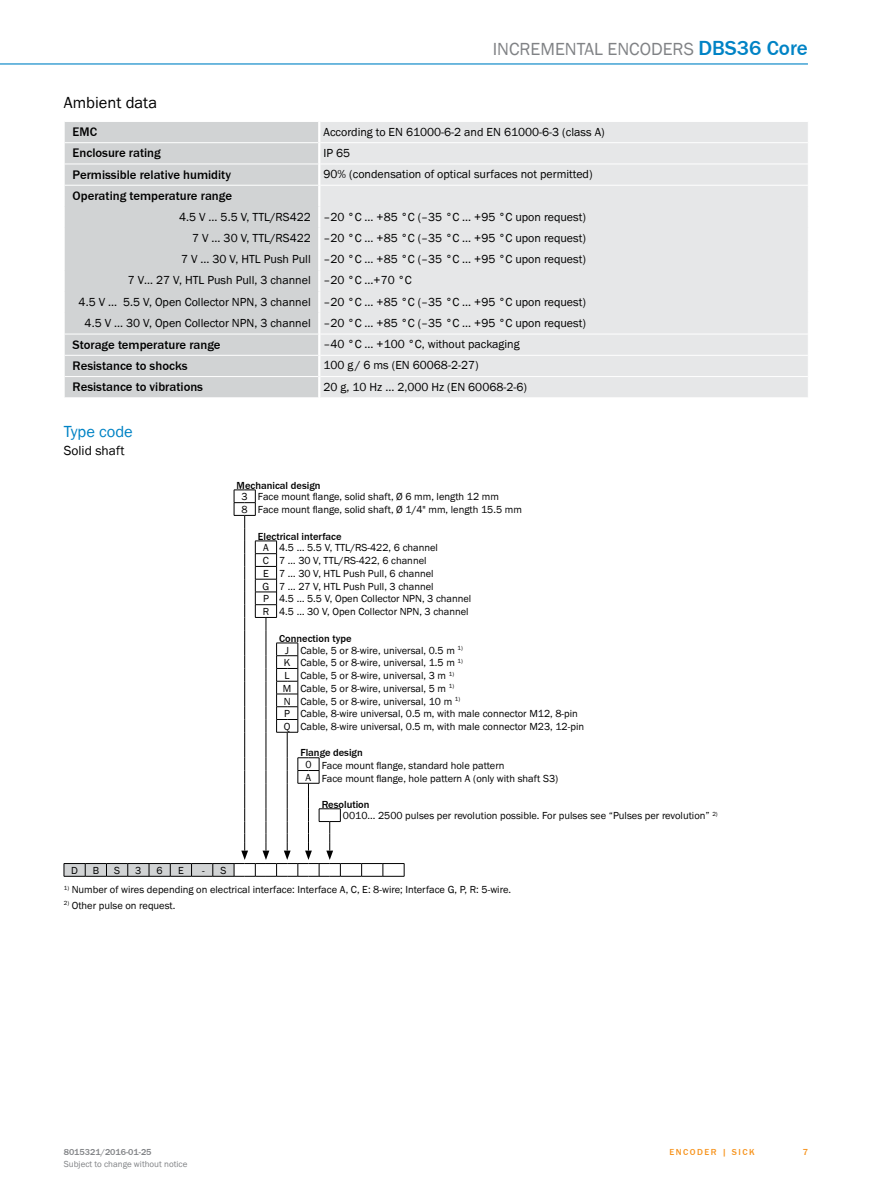
<style>
.page{position:relative;width:893px;height:1188px;background:#fff}
.page>*{position:absolute;margin:0;border:0;box-sizing:border-box;transform-origin:0 0}
.t1{font:18px "SICK Franklin";color:#808285}
.t2{font:16.5px "SICK Franklin";color:#000}
.t3{font:16.5px "SICK Franklin";color:#0083c5}
.t4{font:13.5px "SICK Franklin";color:#000}
.t5{font:500 12.75px "SICK Franklin";color:#000}
.t6{font:12px "SICK Franklin";color:#000}
.t7{font:10.5px/12.8px "SICK Franklin";color:#000}
.t8{font:500 10.5px "SICK Franklin";color:#000}
.t9{font:9px "SICK Franklin";color:#808285}
.t10{font:500 9px "SICK Franklin";color:#808285}
.t11{font:500 9px "SICK Franklin";letter-spacing:.17em;color:#f7941e}
.s1{font-weight:500;font-size:21px;color:#0083c5}
.s2{font-weight:500}
</style>
<div class="page">
<hr style="left:0;top:63px;width:808px;height:2px;background:#0083c5">
<div style="left:65px;top:122px;width:253px;height:275px;background:#d1d3d4"></div>
<div style="left:320px;top:122px;width:488px;height:275px;background:#e6e7e8"></div>
<hr style="left:65px;top:142px;width:253px;height:1px;background:#fff">
<hr style="left:320px;top:142px;width:488px;height:1px;background:#fff">
<hr style="left:65px;top:164px;width:253px;height:1px;background:#fff">
<hr style="left:320px;top:164px;width:488px;height:1px;background:#fff">
<hr style="left:65px;top:185px;width:253px;height:1px;background:#fff">
<hr style="left:320px;top:185px;width:488px;height:1px;background:#fff">
<hr style="left:320px;top:334px;width:488px;height:1px;background:#fff">
<hr style="left:65px;top:355px;width:253px;height:1px;background:#fff">
<hr style="left:320px;top:355px;width:488px;height:1px;background:#fff">
<hr style="left:65px;top:376px;width:253px;height:1px;background:#fff">
<hr style="left:320px;top:376px;width:488px;height:1px;background:#fff">
<svg style="left:64px;top:122px;width:1px;height:275px"></svg>
<hr style="left:65px;top:334px;width:253px;height:1px;background:#fff">
<svg style="left:64px;top:490px;width:341px;height:387px"></svg>
<h1 class="t1" style="left:493px;top:38px;width:317px">I ncremental encoders <span class="s1">DBS36 Core</span></h1>
<h2 class="t2" style="left:64px;top:93px;width:95px">Ambient data</h2>
<p class="t5" style="left:73px;top:124px;width:25px">EMC</p>
<p class="t6" style="left:324px;top:124px;width:283px">According to EN 61000-6-2 and EN 61000-6-3 (class A)</p>
<p class="t5" style="left:73px;top:145px;width:90px">Enclosure rating</p>
<p class="t6" style="left:324px;top:145px;width:28px">IP 65</p>
<p class="t5" style="left:73px;top:166px;width:160px">Permissible relative humidity</p>
<p class="t6" style="left:324px;top:167px;width:271px">90% (condensation of optical surfaces not permitted)</p>
<p class="t5" style="left:73px;top:188px;width:161px">Operating temperature range</p>
<p class="t6" style="left:179px;top:209px;width:408px">4.5 V ... 5.5 V, TTL/RS422 –20 °C ... +85 °C (–35 °C ... +95 °C upon request)</p>
<p class="t6" style="left:192px;top:230px;width:395px">7 V ... 30 V, TTL/RS422 –20 °C ... +85 °C (–35 °C ... +95 °C upon request)</p>
<p class="t6" style="left:181px;top:252px;width:406px">7 V ... 30 V, HTL Push Pull –20 °C ... +85 °C (–35 °C ... +95 °C upon request)</p>
<p class="t6" style="left:128px;top:273px;width:285px">7 V… 27 V, HTL Push Pull, 3 channel –20 °C ...+70 °C</p>
<p class="t6" style="left:79px;top:294px;width:509px">4.5 V ... 5.5 V, Open Collector NPN, 3 channel –20 °C ... +85 °C (–35 °C ... +95 °C upon request)</p>
<p class="t6" style="left:85px;top:315px;width:503px">4.5 V ... 30 V, Open Collector NPN, 3 channel –20 °C ... +85 °C (–35 °C ... +95 °C upon request)</p>
<p class="t5" style="left:73px;top:337px;width:149px">Storage temperature range</p>
<p class="t6" style="left:324px;top:337px;width:198px">–40 °C ... +100 °C, without packaging</p>
<p class="t5" style="left:73px;top:358px;width:116px">Resistance to shocks</p>
<p class="t6" style="left:324px;top:358px;width:157px">100 g / 6 ms (EN 60068-2-27)</p>
<p class="t5" style="left:73px;top:379px;width:132px">Resistance to vibrations</p>
<p class="t6" style="left:324px;top:379px;width:205px">20 g, 10 Hz ... 2,000 Hz (EN 60068-2-6)</p>
<h2 class="t3" style="left:64px;top:422px;width:71px">Type code</h2>
<p class="t4" style="left:64px;top:442px;width:62px">Solid shaft</p>
<p class="t8" style="left:237px;top:479px;width:85px">Mechanical design</p>
<p class="t7" style="left:242px;top:491px;width:282px">3 Face mount flange, solid shaft, Ø 6 mm, length 12 mm<br>8 Face mount flange, solid shaft, Ø 1/4" mm, length 15.5 mm</p>
<p class="t8" style="left:258px;top:530px;width:85px">Electrical interface</p>
<p class="t7" style="left:263px;top:542px;width:210px">A 4.5 … 5.5 V, TTL/RS-422, 6 channel<br>C 7 … 30 V, TTL/RS-422, 6 channel<br>E 7 … 30 V, HTL Push Pull, 6 channel<br>G 7 … 27 V, HTL Push Pull, 3 channel<br>P 4.5 … 5.5 V, Open Collector NPN, 3 channel R 4.5 … 30 V, Open Collector NPN, 3 channel</p>
<p class="t7" style="left:283px;top:632px;width:303px;text-indent:-4px"><span class="s2">Connection type<br></span>J Cable, 5 or 8-wire, universal, 0.5 m <sup>1)<br></sup>K Cable, 5 or 8-wire, universal, 1.5 m <sup>1)<br></sup>L Cable, 5 or 8-wire, universal, 3 m <sup>1)<br></sup>M Cable, 5 or 8-wire, universal, 5 m <sup>1)<br></sup>N Cable, 5 or 8-wire, universal, 10 m <sup>1)<br></sup>P Cable, 8-wire universal, 0.5 m, with male connector M12, 8-pin Q Cable, 8-wire universal, 0.5 m, with male connector M23, 12-pin</p>
<p class="t8" style="left:300px;top:746px;width:64px">Flange design</p>
<p class="t7" style="left:305px;top:760px;width:254px">0 Face mount flange, standard hole pattern<br>A Face mount flange, hole pattern A (only with shaft S3)</p>
<p class="t7" style="left:343px;top:798px;width:376px;line-height:11.9px;text-indent:-21px"><span class="s2">Resolution<br></span>0010... 2500 pulses per revolution possible. For pulses see “Pulses per revolution” <sup>2)</sup></p>
<p class="t7" style="left:71px;top:864px;width:7px">D</p>
<p class="t7" style="left:93px;top:864px;width:8px">B</p>
<p class="t7" style="left:114px;top:864px;width:7px">S</p>
<p class="t7" style="left:135px;top:864px;width:8px">3</p>
<p class="t7" style="left:157px;top:864px;width:8px">6</p>
<p class="t7" style="left:178px;top:864px;width:6px">E</p>
<p class="t7" style="left:202px;top:864px;width:26px">- S</p>
<p class="t7" style="left:64px;top:884px;width:449px"><sup>1)</sup> Number of wires depending on electrical interface: Interface A, C, E: 8-wire; Interface G, P, R: 5-wire.</p>
<p class="t7" style="left:64px;top:899px;width:113px"><sup>2)</sup> Other pulse on request.</p>
<p class="t10" style="left:64px;top:1146px;width:89px">8015321/2016-01-25</p>
<p class="t11" style="left:803px;top:1146px;width:7px">7</p>
<p class="t11" style="left:669px;top:1146px;width:87px">Encoder | SICK</p>
<p class="t9" style="left:64px;top:1159px;width:125px">Subject to change without notice</p>
</div>
